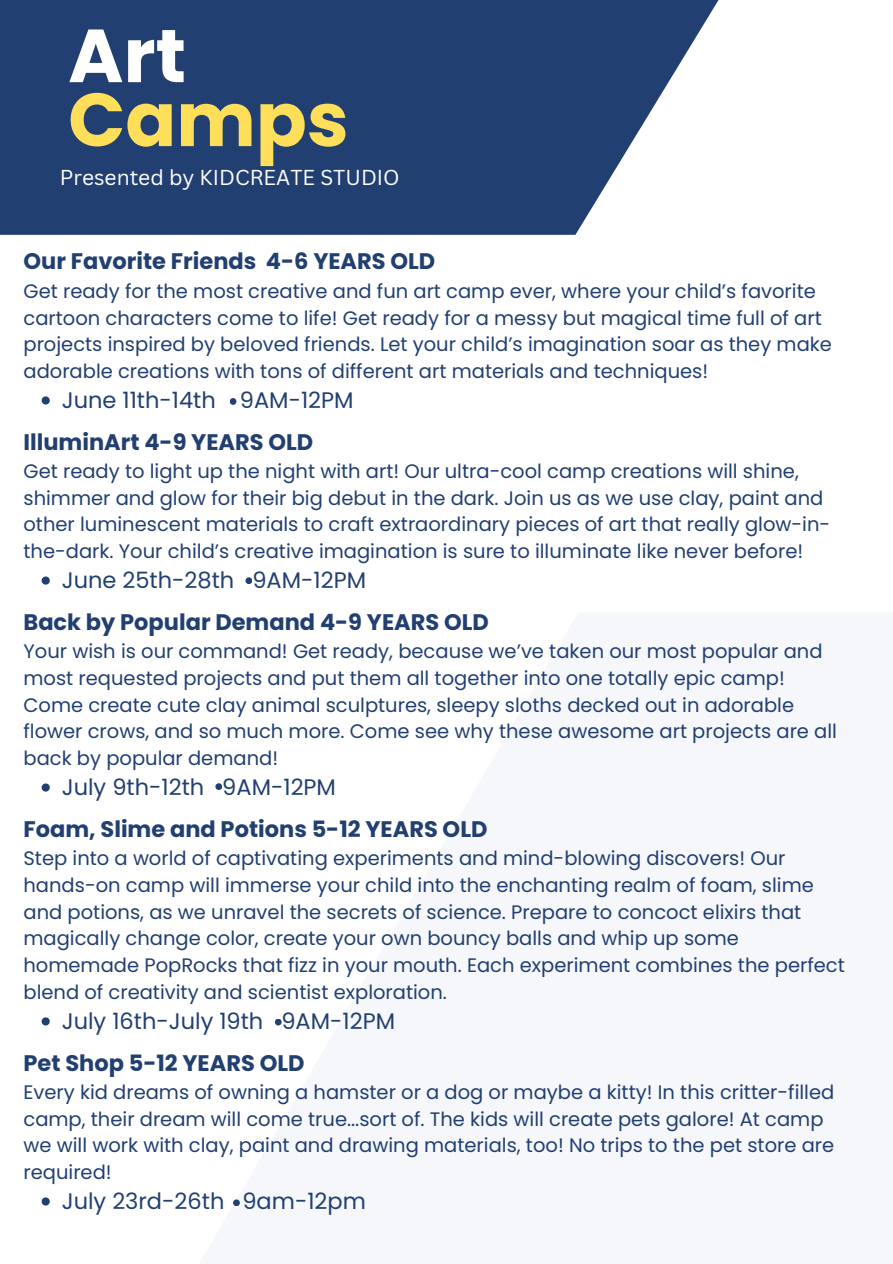
<style>
.page{position:relative;width:893px;height:1264px;background:#fff}
.page>*{position:absolute;margin:0;border:0;box-sizing:border-box;transform-origin:0 0}
.t1{font:700 75px "Poppins";color:#ffde59}
.t2{font:700 75px "Poppins";color:#fff}
.t3{font:700 22.5px "Poppins";color:#223f72}
.t4{font:22.5px "Poppins";color:#223f72}
.t5{font:21px "Canva Sans";color:#fff}
.t6{font:19.5px/26.8px "Poppins";color:#223f72}
</style>
<div class="page">
<div style="left:187px;top:612px;width:705px;height:651px;background:#f6f7fa"></div>
<svg style="left:0;top:0;width:719px;height:235px;background:#385280"></svg>
<svg style="left:42px;top:396px;width:8px;height:8px"></svg>
<svg style="left:42px;top:576px;width:8px;height:8px"></svg>
<svg style="left:42px;top:783px;width:8px;height:8px"></svg>
<svg style="left:42px;top:1017px;width:8px;height:8px"></svg>
<svg style="left:42px;top:1197px;width:8px;height:8px"></svg>
<div style="left:230px;top:398px;width:6px;height:7px;background:#223f72;border-radius:50%"></div>
<div style="left:245px;top:577px;width:7px;height:7px;background:#223f72;border-radius:50%"></div>
<div style="left:215px;top:783px;width:7px;height:7px;background:#223f72;border-radius:50%"></div>
<div style="left:275px;top:1018px;width:6px;height:7px;background:#223f72;border-radius:50%"></div>
<div style="left:233px;top:1199px;width:7px;height:7px;background:#223f72;border-radius:50%"></div>
<p class="t2" style="left:68px;top:3px;width:119px">Art</p>
<p class="t1" style="left:68px;top:67px;width:282px">Camps</p>
<p class="t5" style="left:60px;top:162px;width:341px">Presented by KIDCREATE STUDIO</p>
<p class="t3" style="left:23px;top:246px;width:413px">Our Favorite Friends 4-6 YEARS OLD</p>
<p class="t6" style="left:23px;top:277px;width:809px">Get ready for the most creative and fun art camp ever, where your child’s favorite cartoon characters come to life! Get ready for a messy but magical time full of art projects inspired by beloved friends. Let your child’s imagination soar as they make adorable creations with tons of different art materials and techniques!</p>
<p class="t4" style="left:62px;top:384px;width:293px">June 11th-14th 9AM-12PM</p>
<p class="t3" style="left:23px;top:426px;width:291px">IlluminArt 4-9 YEARS OLD</p>
<p class="t6" style="left:23px;top:457px;width:808px">Get ready to light up the night with art! Our ultra-cool camp creations will shine, shimmer and glow for their big debut in the dark. Join us as we use clay, paint and other luminescent materials to craft extraordinary pieces of art that really glow-in&shy;the-dark. Your child’s creative imagination is sure to illuminate like never before!</p>
<p class="t4" style="left:62px;top:564px;width:306px">June 25th-28th 9AM-12PM</p>
<p class="t3" style="left:23px;top:606px;width:467px">Back by Popular Demand 4-9 YEARS OLD</p>
<p class="t6" style="left:23px;top:637px;width:815px">Your wish is our command! Get ready, because we’ve taken our most popular and most requested projects and put them all together into one totally epic camp!<br>Come create cute clay animal sculptures, sleepy sloths decked out in adorable flower crows, and so much more. Come see why these awesome art projects are all back by popular demand!</p>
<p class="t4" style="left:62px;top:771px;width:276px">July 9th-12th 9AM-12PM</p>
<p class="t3" style="left:23px;top:813px;width:465px">Foam, Slime and Potions 5-12 YEARS OLD</p>
<p class="t6" style="left:23px;top:844px;width:822px">Step into a world of captivating experiments and mind-blowing discovers! Our hands-on camp will immerse your child into the enchanting realm of foam, slime and potions, as we unravel the secrets of science. Prepare to concoct elixirs that magically change color, create your own bouncy balls and whip up some homemade PopRocks that fizz in your mouth. Each experiment combines the perfect blend of creativity and scientist exploration.</p>
<p class="t4" style="left:62px;top:1005px;width:335px">July 16th-July 19th 9AM-12PM</p>
<p class="t3" style="left:23px;top:1046px;width:282px">Pet Shop 5-12 YEARS OLD</p>
<p class="t6" style="left:23px;top:1078px;width:812px">Every kid dreams of owning a hamster or a dog or maybe a kitty! In this critter-filled camp, their dream will come true...sort of. The kids will create pets galore! At camp we will work with clay, paint and drawing materials, too! No trips to the pet store are required!</p>
<p class="t4" style="left:62px;top:1185px;width:306px">July 23rd-26th 9am-12pm</p>
</div>
